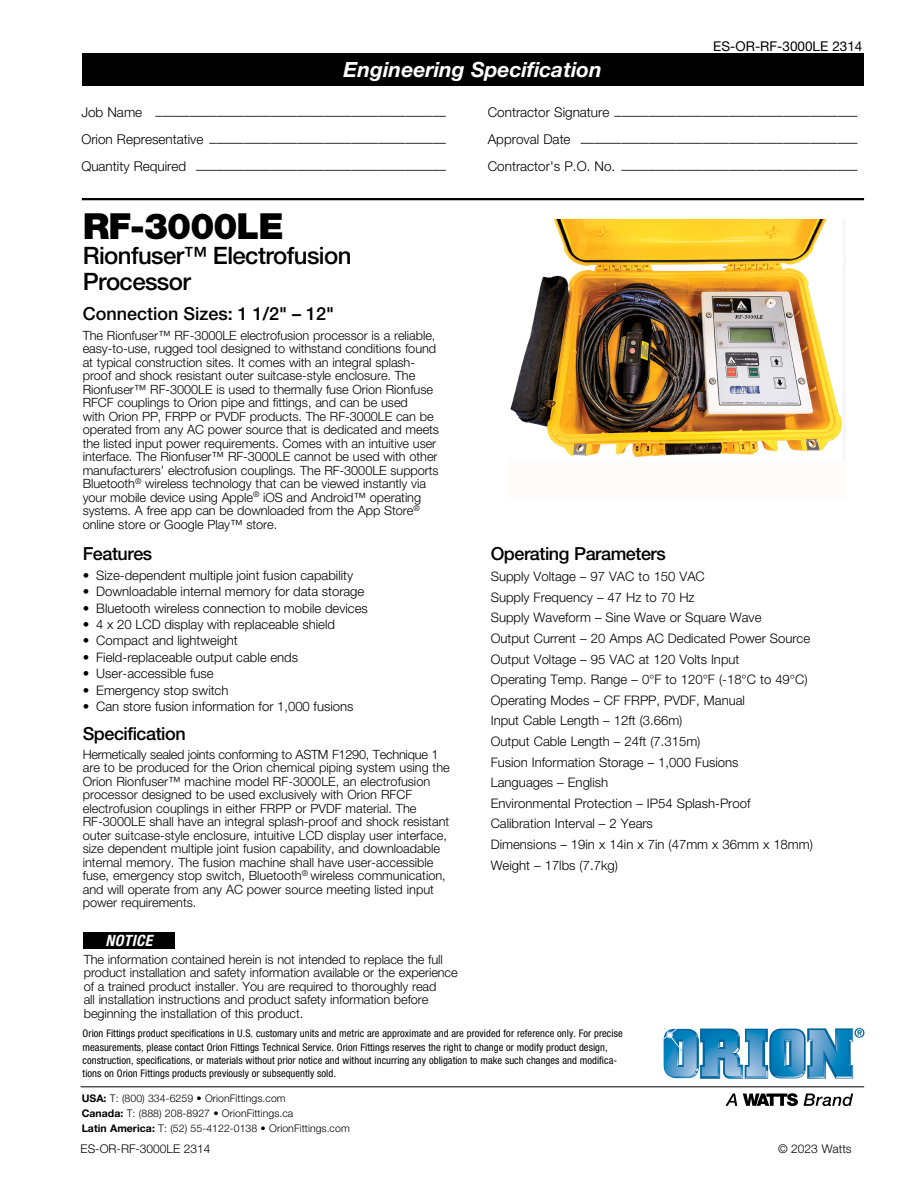
<style>
.page{position:relative;width:918px;height:1188px;background:#fff}
.page>*{position:absolute;margin:0;border:0;box-sizing:border-box;transform-origin:0 0}
.Head_1{font:900 36px "Helvetica Neue LT Std";letter-spacing:-.025em;color:#000}
.Head_2{font:500 24px/25.5px "Helvetica Neue LT Std";letter-spacing:-.025em;color:#000}
.Black_Box_Text{font:italic 700 21px "Helvetica Neue LT Std";color:#fff}
.Subhead_1{font:500 18px "Helvetica Neue LT Std";letter-spacing:-.025em;color:#000}
.Subhead_1-2{font:500 18px "Helvetica Neue LT Std";color:#000}
.Body{font:italic 700 condensed 15.6px "Helvetica Neue LT Std";letter-spacing:.025em;color:#fff}
.t1{font:300 13.5px "Helvetica Neue LT Std";color:#000}
.Top_Right_Filing_Tit{font:13.5px "Helvetica Neue LT Std";color:#000}
.Body-2{font:300 13.2px "Helvetica Neue LT Std";color:#000}
.Bulleted_text{font:300 13.2px "Helvetica Neue LT Std";color:#000}
.Body-3{font:300 12.75px/13.5px "Helvetica Neue LT Std";letter-spacing:-.005em;color:#000}
.Body-4{font:300 12px "Helvetica Neue LT Std";color:#000}
.Disclaimer{font:condensed 10.5px/13.2px "Helvetica Neue LT Std";letter-spacing:.005em;color:#000}
.t2{font:300 10.5px "Helvetica Neue LT Std";letter-spacing:.005em;color:#000}
.s1{font-weight:700}
</style>
<div class="page">
<div style="left:82px;top:54px;width:781px;height:32px;background:#000"></div>
<hr style="left:82px;top:198px;width:782px;height:2px;background:#000">
<div style="left:83px;top:932px;width:92px;height:16px;background:#000"></div>
<svg style="left:661px;top:1028px;width:203px;height:51px"></svg>
<svg style="left:725px;top:1094px;width:12px;height:12px"></svg>
<svg style="left:743px;top:1093px;width:55px;height:13px"></svg>
<svg style="left:804px;top:1094px;width:49px;height:12px"></svg>
<hr style="left:81px;top:1086px;width:783px;height:1px;background:#000">
<img style="left:510px;top:219px;width:334px;height:241px">
<p class="Top_Right_Filing_Tit" style="left:713px;top:38px;width:151px">ES-OR-RF-3000LE 2314</p>
<p class="Black_Box_Text" style="left:343px;top:57px;width:260px">Engineering Specification</p>
<p class="t1" style="left:81px;top:107px;width:366px">Job Name –––––––––––––––––––––––––––––––––––––––––––</p>
<p class="t1" style="left:488px;top:107px;width:371px">Contractor Signature ––––––––––––––––––––––––––––––––––––</p>
<p class="t1" style="left:81px;top:134px;width:366px">Orion Representative –––––––––––––––––––––––––––––––––––</p>
<p class="t1" style="left:488px;top:134px;width:371px">Approval Date –––––––––––––––––––––––––––––––––––––––––</p>
<p class="t1" style="left:81px;top:161px;width:366px">Quantity Required –––––––––––––––––––––––––––––––––––––</p>
<p class="t1" style="left:488px;top:161px;width:371px">Contractor's P.O. No. –––––––––––––––––––––––––––––––––––</p>
<h1 class="Head_1" style="left:83px;top:204px;width:203px">RF-3000LE</h1>
<h2 class="Head_2" style="left:83px;top:243px;width:270px">Rionfuser™ Electrofusion<br>Processor</h2>
<p class="Subhead_1-2" style="left:83px;top:302px;width:253px">Connection Sizes: 1 1/2" – 12"</p>
<p class="Body-3" style="left:83px;top:328px;width:358px">The Rionfuser™ RF-3000LE electrofusion processor is a reliable, easy-to-use, rugged tool designed to withstand conditions found at typical construction sites. It comes with an integral splash&shy;proof and shock resistant outer suitcase-style enclosure. The Rionfuser™ RF-3000LE is used to thermally fuse Orion Rionfuse RFCF couplings to Orion pipe and fittings, and can be used<br>with Orion PP, FRPP or PVDF products. The RF-3000LE can be operated from any AC power source that is dedicated and meets the listed input power requirements. Comes with an intuitive user interface. The Rionfuser™ RF-3000LE cannot be used with other manufacturers’ electrofusion couplings. The RF-3000LE supports Bluetooth<sup>®</sup> wireless technology that can be viewed instantly via your mobile device using Apple<sup>®</sup> iOS and Android™ operating systems. A free app can be downloaded from the App Store<sup>® </sup>online store or Google Play™ store.</p>
<p class="Subhead_1" style="left:83px;top:543px;width:71px">Features</p>
<p class="Bulleted_text" style="left:83px;top:567px;width:272px">• Size-dependent multiple joint fusion capability</p>
<p class="Bulleted_text" style="left:83px;top:583px;width:283px">• Downloadable internal memory for data storage</p>
<p class="Bulleted_text" style="left:83px;top:600px;width:287px">• Bluetooth wireless connection to mobile devices</p>
<p class="Bulleted_text" style="left:83px;top:616px;width:254px">• 4 x 20 LCD display with replaceable shield</p>
<p class="Bulleted_text" style="left:83px;top:633px;width:156px">• Compact and lightweight</p>
<p class="Bulleted_text" style="left:83px;top:649px;width:217px">• Field-replaceable output cable ends</p>
<p class="Bulleted_text" style="left:83px;top:665px;width:132px">• User-accessible fuse</p>
<p class="Bulleted_text" style="left:83px;top:682px;width:147px">• Emergency stop switch</p>
<p class="Bulleted_text" style="left:83px;top:698px;width:272px">• Can store fusion information for 1,000 fusions</p>
<p class="Subhead_1" style="left:83px;top:723px;width:104px">Specification</p>
<p class="Body-3" style="left:83px;top:747px;width:369px">Hermetically sealed joints conforming to ASTM F1290, Technique 1 are to be produced for the Orion chemical piping system using the Orion Rionfuser™ machine model RF-3000LE, an electrofusion processor designed to be used exclusively with Orion RFCF electrofusion couplings in either FRPP or PVDF material. The RF-3000LE shall have an integral splash-proof and shock resistant outer suitcase-style enclosure, intuitive LCD display user interface, size dependent multiple joint fusion capability, and downloadable internal memory. The fusion machine shall have user-accessible fuse, emergency stop switch, Bluetooth<sup>®</sup> wireless communication, and will operate from any AC power source meeting listed input power requirements.</p>
<p class="Body" style="left:106px;top:931px;width:48px">NOTICE</p>
<p class="Body-3" style="left:84px;top:952px;width:375px">The information contained herein is not intended to replace the full product installation and safety information available or the experience of a trained product installer. You are required to thoroughly read<br>all installation instructions and product safety information before beginning the installation of this product.</p>
<p class="Subhead_1" style="left:491px;top:543px;width:177px">Operating Parameters</p>
<p class="Body-2" style="left:491px;top:568px;width:216px">Supply Voltage – 97 VAC to 150 VAC</p>
<p class="Body-2" style="left:491px;top:589px;width:205px">Supply Frequency – 47 Hz to 70 Hz</p>
<p class="Body-2" style="left:491px;top:610px;width:272px">Supply Waveform – Sine Wave or Square Wave</p>
<p class="Body-2" style="left:491px;top:630px;width:321px">Output Current – 20 Amps AC Dedicated Power Source</p>
<p class="Body-2" style="left:491px;top:651px;width:250px">Output Voltage – 95 VAC at 120 Volts Input</p>
<p class="Body-2" style="left:491px;top:671px;width:318px">Operating Temp. Range – 0°F to 120°F (-18°C to 49°C)</p>
<p class="Body-2" style="left:491px;top:692px;width:256px">Operating Modes – CF FRPP, PVDF, Manual</p>
<p class="Body-2" style="left:491px;top:713px;width:193px">Input Cable Length – 12ft (3.66m)</p>
<p class="Body-2" style="left:491px;top:733px;width:211px">Output Cable Length – 24ft (7.315m)</p>
<p class="Body-2" style="left:491px;top:754px;width:249px">Fusion Information Storage – 1,000 Fusions</p>
<p class="Body-2" style="left:491px;top:775px;width:119px">Languages – English</p>
<p class="Body-2" style="left:491px;top:795px;width:261px">Environmental Protection – IP54 Splash-Proof</p>
<p class="Body-2" style="left:491px;top:816px;width:164px">Calibration Interval – 2 Years</p>
<p class="Body-2" style="left:491px;top:836px;width:324px">Dimensions – 19in x 14in x 7in (47mm x 36mm x 18mm)</p>
<p class="Body-2" style="left:491px;top:857px;width:129px">Weight – 17lbs (7.7kg)</p>
<p class="Disclaimer" style="left:83px;top:1027px;width:542px">Orion Fittings product specifications in U.S. customary units and metric are approximate and are provided for reference only. For precise measurements, please contact Orion Fittings Technical Service. Orion Fittings reserves the right to change or modify product design, construction, specifications, or materials without prior notice and without incurring any obligation to make such changes and modifica&shy;tions on Orion Fittings products previously or subsequently sold.</p>
<p class="t2" style="left:82px;top:1092px;width:205px"><span class="s1">USA:</span> T: (800) 334-6259 • OrionFittings.com</p>
<p class="t2" style="left:82px;top:1107px;width:213px"><span class="s1">Canada:</span> T: (888) 208-8927 • OrionFittings.ca</p>
<p class="t2" style="left:82px;top:1122px;width:270px"><span class="s1">Latin America:</span> T: (52) 55-4122-0138 • OrionFittings.com</p>
<p class="Body-4" style="left:81px;top:1141px;width:131px">ES-OR-RF-3000LE 2314</p>
<p class="Body-4" style="left:778px;top:1141px;width:75px">© 2023 Watts</p>
</div>
